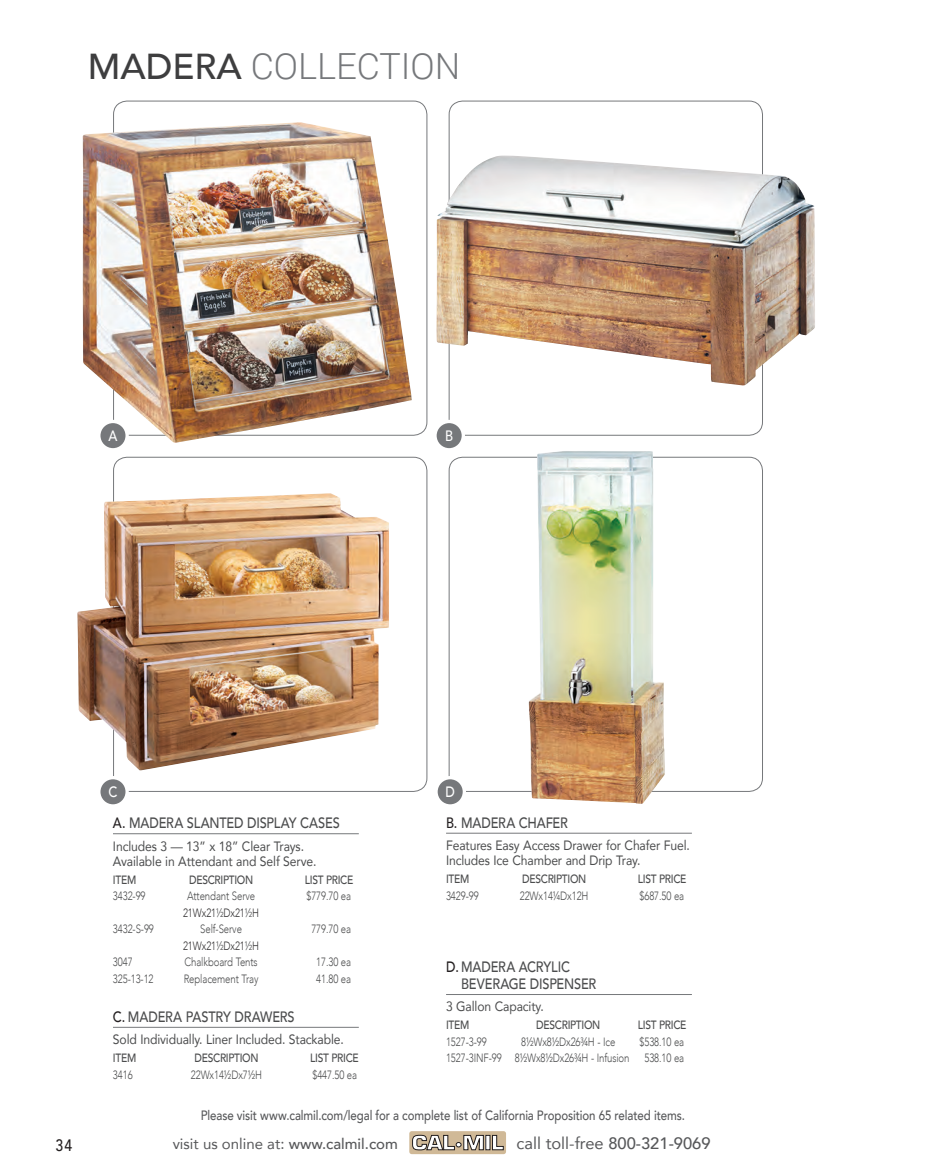
<style>
.page{position:relative;width:932px;height:1175px;background:#fff}
.page>*{position:absolute;margin:0;border:0;box-sizing:border-box;transform-origin:0 0}
.t1{font:300 36px "Roboto";color:#76787b}
.t2{font:16.5px "Avenir";color:#57585a}
.t3{font:500 16.5px "Avenir";color:#231f20;scale:.85 1}
.t4{font:500 15px/17.2px "Avenir";letter-spacing:-.015em;color:#4b4c4d;scale:.85 1}
.t5{font:15px "Avenir";color:#57585a}
.t6{font:500 15px "Avenir";color:#fff;scale:.85 1}
.t7{font:13.5px/15px "Avenir";letter-spacing:-.01em;color:#4b4c4d;scale:.9 1}
.t8{font:500 13.5px "Avenir";letter-spacing:-.005em;color:#57585a;scale:.85 1}
.t9{font:300 12px/16.5px "Avenir";letter-spacing:-.01em;color:#4b4c4d;text-align:right;scale:.8 1}
.t10{font:500 12px "Avenir";letter-spacing:-.03em;color:#4b4c4d;scale:.85 1}
.t11{font:300 12px "Avenir";letter-spacing:-.01em;color:#312f30;scale:.8 1}
.s1{font-family:"Avenir";font-weight:500;color:#3e3e3f}
.s2{color:#231f20}
.s3{color:#4b4c4d}
.s4{font-weight:500}
</style>
<div class="page">
<svg style="left:409px;top:1131px;width:97px;height:23px"></svg>
<svg style="left:412px;top:1134px;width:72px;height:16px"></svg>
<svg style="left:486px;top:1135px;width:4px;height:14px"></svg>
<svg style="left:492px;top:1135px;width:11px;height:15px"></svg>
<div style="left:435px;top:421px;width:28px;height:29px;background:#76787b;border-radius:50%"></div>
<div style="left:433px;top:420px;width:32px;height:31px;border:3px solid #fff;border-radius:50%"></div>
<svg style="left:99px;top:421px;width:28px;height:29px"></svg>
<div style="left:97px;top:420px;width:32px;height:31px;border:3px solid #fff;border-radius:50%"></div>
<div style="left:99px;top:777px;width:28px;height:29px;background:#76787b;border-radius:50%"></div>
<div style="left:97px;top:776px;width:32px;height:31px;border:3px solid #fff;border-radius:50%"></div>
<div style="left:436px;top:777px;width:28px;height:29px;background:#76787b;border-radius:50%"></div>
<div style="left:434px;top:776px;width:32px;height:31px;border:3px solid #fff;border-radius:50%"></div>
<img style="left:436px;top:155px;width:379px;height:230px">
<img style="left:83px;top:122px;width:329px;height:321px">
<img style="left:77px;top:493px;width:312px;height:277px">
<img style="left:528px;top:451px;width:137px;height:352px">
<hr style="left:113px;top:833px;width:246px;height:1px;background:#76787b">
<hr style="left:113px;top:1027px;width:246px;height:1px;background:#76787b">
<hr style="left:446px;top:832px;width:246px;height:1px;background:#76787b">
<hr style="left:446px;top:994px;width:246px;height:1px;background:#76787b">
<h1 class="t1" style="left:88px;top:41px;width:374px"><span class="s1">MADERA</span> COLLECTION</h1>
<p class="t6" style="left:108px;top:423px;width:12px">A</p>
<p class="t6" style="left:445px;top:423px;width:11px">B</p>
<p class="t6" style="left:108px;top:779px;width:12px">C</p>
<p class="t6" style="left:445px;top:779px;width:13px">D</p>
<p class="t4" style="left:113px;top:813px;width:268px"><span class="s2">A.</span> MADERA SLANTED DISPLAY CASES</p>
<p class="t7" style="left:113px;top:838px;width:228px">Includes 3 — 13” x 18” Clear Trays.<br>Available in Attendant and Self Serve.</p>
<p class="t10" style="left:113px;top:869px;width:29px">ITEM</p>
<p class="t10" style="left:189px;top:869px;width:77px">DESCRIPTION</p>
<p class="t10" style="left:305px;top:869px;width:59px">LIST PRICE</p>
<p class="t9" style="left:113px;top:887px;width:42px">3432-99</p>
<p class="t9" style="left:187px;top:887px;width:87px">Attendant Serve</p>
<p class="t9" style="left:306px;top:887px;width:57px">$779.70 ea</p>
<p class="t11" style="left:183px;top:905px;width:97px">21Wx21<span class="s3">½</span>Dx21<span class="s3">½</span>H</p>
<p class="t9" style="left:113px;top:920px;width:53px">3432-S-99</p>
<p class="t9" style="left:200px;top:920px;width:54px">Self-Serve</p>
<p class="t9" style="left:311px;top:920px;width:51px">779.70 ea</p>
<p class="t11" style="left:183px;top:938px;width:97px">21Wx21<span class="s3">½</span>Dx21<span class="s3">½</span>H</p>
<p class="t9" style="left:113px;top:953px;width:26px">3047</p>
<p class="t9" style="left:184px;top:953px;width:93px">Chalkboard Tents</p>
<p class="t9" style="left:316px;top:953px;width:45px">17.30 ea</p>
<p class="t9" style="left:113px;top:970px;width:52px">325-13-12</p>
<p class="t9" style="left:184px;top:970px;width:95px">Replacement Tray</p>
<p class="t9" style="left:316px;top:970px;width:45px">41.80 ea</p>
<p class="t4" style="left:113px;top:1007px;width:215px"><span class="s2">C.</span> MADERA PASTRY DRAWERS</p>
<p class="t7" style="left:113px;top:1031px;width:258px">Sold Individually. Liner Included. Stackable.</p>
<p class="t10" style="left:113px;top:1047px;width:29px">ITEM</p>
<p class="t10" style="left:194px;top:1047px;width:77px">DESCRIPTION</p>
<p class="t10" style="left:310px;top:1047px;width:59px">LIST PRICE</p>
<p class="t9" style="left:113px;top:1066px;width:26px">3416</p>
<p class="t9" style="left:191px;top:1066px;width:90px">22Wx14½Dx7½H</p>
<p class="t9" style="left:312px;top:1066px;width:57px">$447.50 ea</p>
<p class="t4" style="left:446px;top:813px;width:145px"><span class="s2">B.</span> MADERA CHAFER</p>
<p class="t7" style="left:446px;top:837px;width:272px">Features Easy Access Drawer for Chafer Fuel.<br>Includes Ice Chamber and Drip Tray.</p>
<p class="t10" style="left:446px;top:868px;width:29px">ITEM</p>
<p class="t10" style="left:522px;top:868px;width:77px">DESCRIPTION</p>
<p class="t10" style="left:638px;top:868px;width:59px">LIST PRICE</p>
<p class="t9" style="left:446px;top:887px;width:42px">3429-99</p>
<p class="t9" style="left:520px;top:887px;width:87px">22Wx14¼Dx12H</p>
<p class="t9" style="left:639px;top:887px;width:57px">$687.50 ea</p>
<p class="t4" style="left:461px;top:957px;width:161px;text-indent:-15px"><span class="s2">D.</span> MADERA ACRYLIC<br>BEVERAGE DISPENSER</p>
<p class="t7" style="left:446px;top:998px;width:110px">3 Gallon Capacity.</p>
<p class="t10" style="left:446px;top:1014px;width:29px">ITEM</p>
<p class="t10" style="left:536px;top:1014px;width:77px">DESCRIPTION</p>
<p class="t10" style="left:638px;top:1014px;width:59px">LIST PRICE</p>
<p class="t9" style="left:446px;top:1033px;width:52px">1527-3-99</p>
<p class="t9" style="left:521px;top:1033px;width:119px">8½Wx8½Dx26¾H - Ice</p>
<p class="t9" style="left:446px;top:1033px;width:299px">$538.10 ea<br>1527-3INF-99 8½Wx8½Dx26¾H - Infusion 538.10 ea</p>
<p class="t8" style="left:201px;top:1103px;width:571px">Please visit www.calmil.com/legal for a complete list of California Proposition 65 related items.</p>
<h2 class="t3" style="left:55px;top:1130px;width:21px">34</h2>
<p class="t5" style="left:173px;top:1132px;width:227px">visit us online at: <span class="s4">www.calmil.com</span></p>
<h2 class="t2" style="left:516px;top:1130px;width:195px">call toll-free <span class="s4">800-321-9069</span></h2>
</div>
